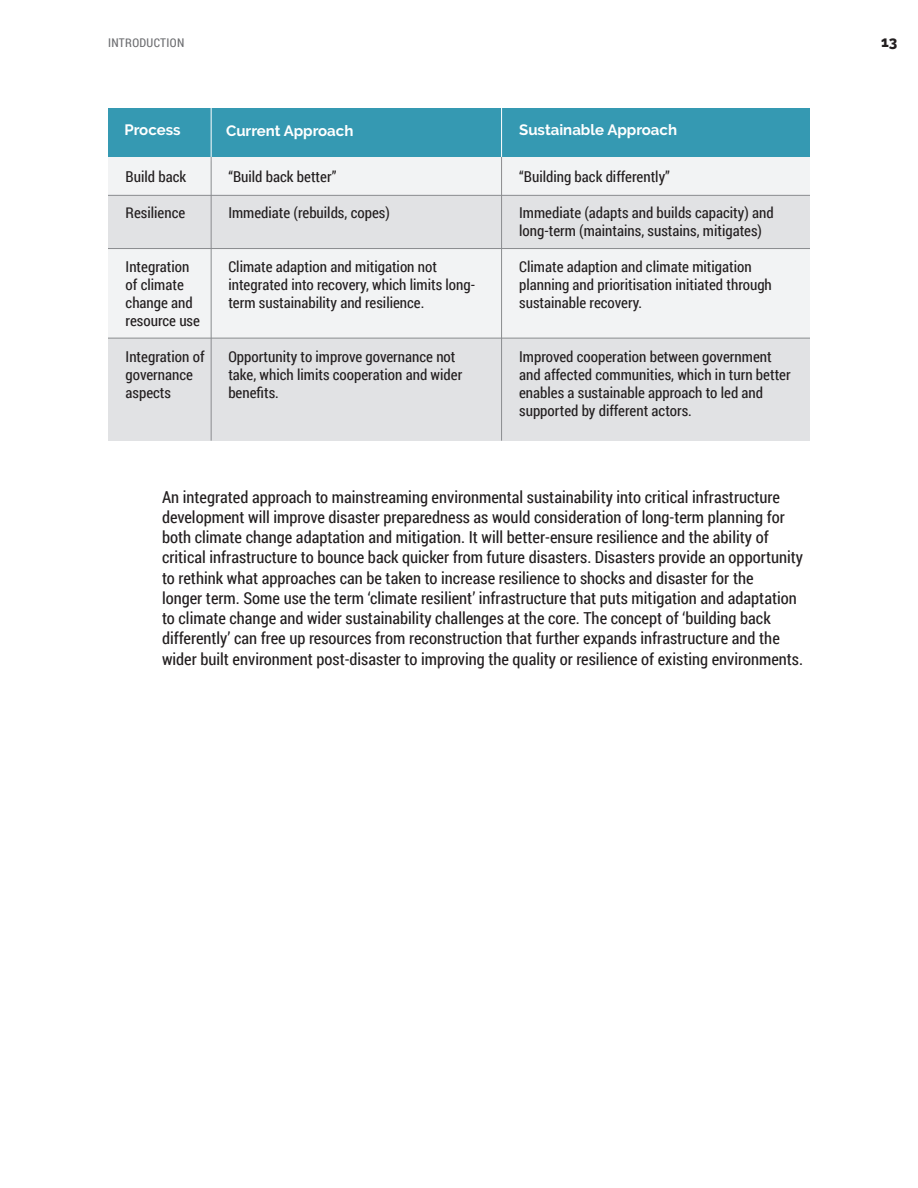
<style>
.page{position:relative;width:918px;height:1188px;background:#fff}
.page>*{position:absolute;margin:0;border:0;box-sizing:border-box;transform-origin:0 0}
.t1{font:16.5px/20.2px "Roboto Condensed";color:#231f20}
.t2{font:15px/18px "Roboto Condensed";color:#231f20}
.t3{font:700 15px "Raleway";color:#fff}
.t4{font:800 15px "Raleway";color:#231f20}
.t5{font:12px "Roboto Condensed";letter-spacing:.03em;color:#6c6d70}
</style>
<div class="page">
<div style="left:108px;top:108px;width:702px;height:49px;background:#3599b2"></div>
<div style="left:108px;top:157px;width:702px;height:232px;background:#f2f3f4"></div>
<div style="left:108px;top:338px;width:702px;height:103px;background:#e1e2e4"></div>
<div style="left:108px;top:196px;width:702px;height:53px;background:#e1e2e4"></div>
<hr style="left:108px;top:195px;width:702px;height:1px;background:#8a8c8f">
<hr style="left:108px;top:248px;width:702px;height:1px;background:#8a8c8f">
<hr style="left:108px;top:338px;width:702px;height:1px;background:#8a8c8f">
<hr style="left:211px;top:108px;width:1px;height:53px;background:#fff">
<hr style="left:501px;top:108px;width:1px;height:53px;background:#fff">
<hr style="left:211px;top:157px;width:1px;height:284px;background:#8a8c8f">
<hr style="left:501px;top:157px;width:1px;height:284px;background:#8a8c8f">
<p class="t5" style="left:108px;top:34px;width:78px">INTRODUCTION</p>
<p class="t4" style="left:881px;top:33px;width:18px">13</p>
<p class="t3" style="left:124px;top:121px;width:58px">Process</p>
<p class="t3" style="left:226px;top:122px;width:129px">Current Approach</p>
<p class="t3" style="left:519px;top:121px;width:159px">Sustainable Approach</p>
<p class="t2" style="left:126px;top:168px;width:62px">Build back</p>
<p class="t2" style="left:126px;top:204px;width:61px">Resilience</p>
<p class="t2" style="left:126px;top:258px;width:76px">Integration of climate change and resource use</p>
<p class="t2" style="left:126px;top:348px;width:81px">Integration of governance aspects</p>
<p class="t2" style="left:228px;top:168px;width:110px">“Build back better”</p>
<p class="t2" style="left:228px;top:204px;width:163px">Immediate (rebuilds, copes)</p>
<p class="t2" style="left:228px;top:258px;width:248px">Climate adaption and mitigation not integrated into recovery, which limits long&shy;term sustainability and resilience.</p>
<p class="t2" style="left:228px;top:348px;width:235px">Opportunity to improve governance not take, which limits cooperation and wider benefits.</p>
<p class="t2" style="left:519px;top:168px;width:152px">“Building back differently”</p>
<p class="t2" style="left:519px;top:204px;width:256px">Immediate (adapts and builds capacity) and long-term (maintains, sustains, mitigates)</p>
<p class="t2" style="left:519px;top:258px;width:254px">Climate adaption and climate mitigation planning and prioritisation initiated through sustainable recovery.</p>
<p class="t2" style="left:519px;top:348px;width:273px">Improved cooperation between government and affected communities, which in turn better enables a sustainable approach to led and supported by different actors.</p>
<p class="t1" style="left:162px;top:486px;width:643px">An integrated approach to mainstreaming environmental sustainability into critical infrastructure development will improve disaster preparedness as would consideration of long-term planning for both climate change adaptation and mitigation. It will better-ensure resilience and the ability of critical infrastructure to bounce back quicker from future disasters. Disasters provide an opportunity to rethink what approaches can be taken to increase resilience to shocks and disaster for the<br>longer term. Some use the term ‘climate resilient’ infrastructure that puts mitigation and adaptation to climate change and wider sustainability challenges at the core. The concept of ‘building back differently’ can free up resources from reconstruction that further expands infrastructure and the wider built environment post-disaster to improving the quality or resilience of existing environments.</p>
</div>
